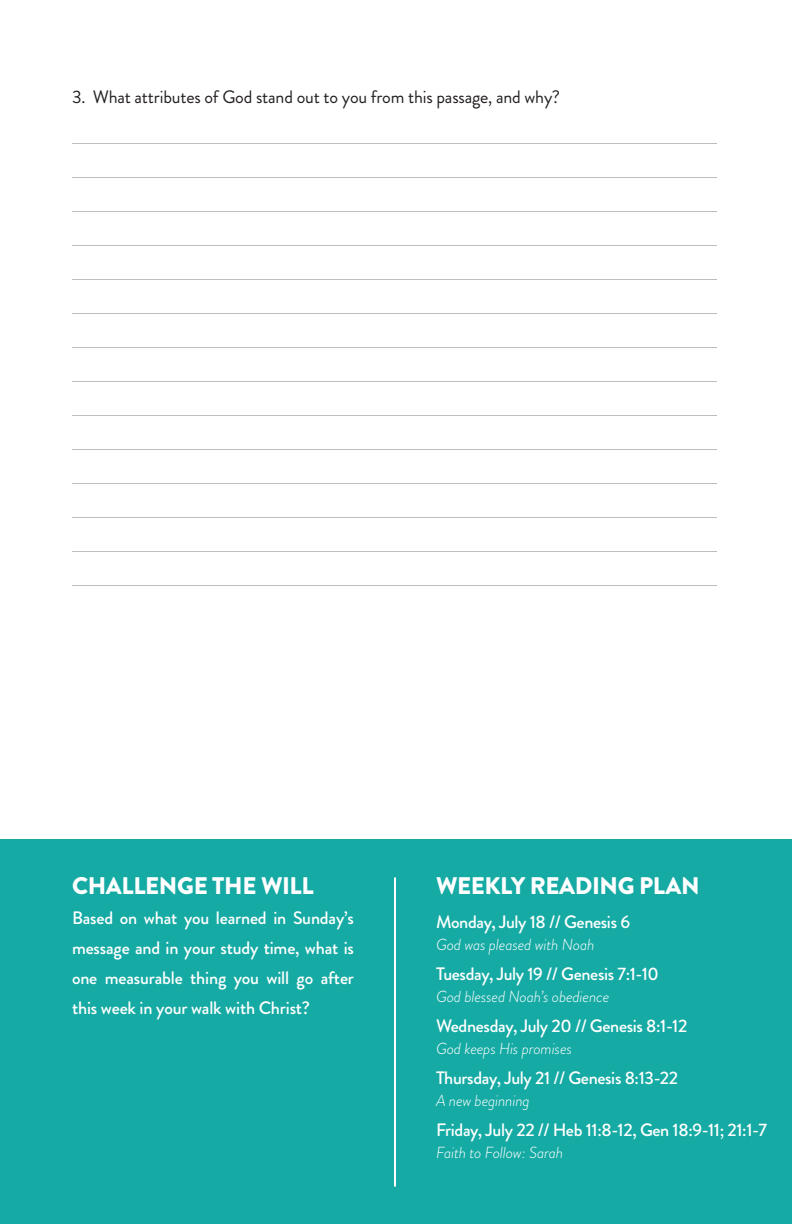
<style>
.page{position:relative;width:792px;height:1224px;background:#fff}
.page>*{position:absolute;margin:0;border:0;box-sizing:border-box;transform-origin:0 0}
.t1{font:900 24px "Brandon Grotesque";letter-spacing:-.015em;color:#fff}
.t2{font:500 18px/30px "Brandon Grotesque";letter-spacing:-.02em;color:#fff;text-align:justify}
.t3{font:18px "Brandon Grotesque";letter-spacing:-.01em;color:#231f20}
.t4{font:italic 300 16px "Brandon Grotesque";letter-spacing:-.01em;color:#fff}
</style>
<div class="page">
<div style="left:0;top:840px;width:792px;height:384px;background:#16aaa4"></div>
<hr style="left:394px;top:877px;width:2px;height:310px;background:#fff">
<hr style="left:72px;top:279px;width:644px;height:1px;background:#bcbdc0">
<hr style="left:72px;top:313px;width:644px;height:1px;background:#bcbdc0">
<hr style="left:72px;top:347px;width:644px;height:1px;background:#bcbdc0">
<hr style="left:72px;top:143px;width:644px;height:1px;background:#bcbdc0">
<hr style="left:72px;top:177px;width:644px;height:1px;background:#bcbdc0">
<hr style="left:72px;top:211px;width:644px;height:1px;background:#bcbdc0">
<hr style="left:72px;top:245px;width:644px;height:1px;background:#bcbdc0">
<hr style="left:72px;top:517px;width:644px;height:1px;background:#bcbdc0">
<hr style="left:72px;top:551px;width:644px;height:1px;background:#bcbdc0">
<hr style="left:72px;top:585px;width:644px;height:1px;background:#bcbdc0">
<hr style="left:72px;top:381px;width:644px;height:1px;background:#bcbdc0">
<hr style="left:72px;top:415px;width:644px;height:1px;background:#bcbdc0">
<hr style="left:72px;top:449px;width:644px;height:1px;background:#bcbdc0">
<hr style="left:72px;top:483px;width:644px;height:1px;background:#bcbdc0">
<p class="t3" style="left:72px;top:84px;width:490px">3. What attributes of God stand out to you from this passage, and why?</p>
<p class="t1" style="left:72px;top:869px;width:243px">CHALLENGE THE WILL</p>
<p class="t2" style="left:72px;top:903px;width:284px">Based on what you learned in Sunday’s message and in your study time, what is one measurable thing you will go after this week in your walk with Christ?</p>
<p class="t1" style="left:436px;top:869px;width:265px">WEEKLY READING PLAN</p>
<p class="t2" style="left:436px;top:907px;width:196px">Monday, July 18 // Genesis 6</p>
<p class="t4" style="left:436px;top:934px;width:160px">God was pleased with Noah</p>
<p class="t2" style="left:436px;top:959px;width:224px">Tuesday, July 19 // Genesis 7:1-10</p>
<p class="t4" style="left:436px;top:986px;width:175px">God blessed Noah’s obedience</p>
<p class="t2" style="left:436px;top:1011px;width:253px">Wednesday, July 20 // Genesis 8:1-12</p>
<p class="t4" style="left:436px;top:1038px;width:138px">God keeps His promises</p>
<p class="t2" style="left:436px;top:1063px;width:244px">Thursday, July 21 // Genesis 8:13-22</p>
<p class="t4" style="left:436px;top:1090px;width:95px">A new beginning</p>
<p class="t2" style="left:436px;top:1115px;width:332px">Friday, July 22 // Heb 11:8-12, Gen 18:9-11; 21:1-7</p>
<p class="t4" style="left:436px;top:1142px;width:129px">Faith to Follow: Sarah</p>
</div>
